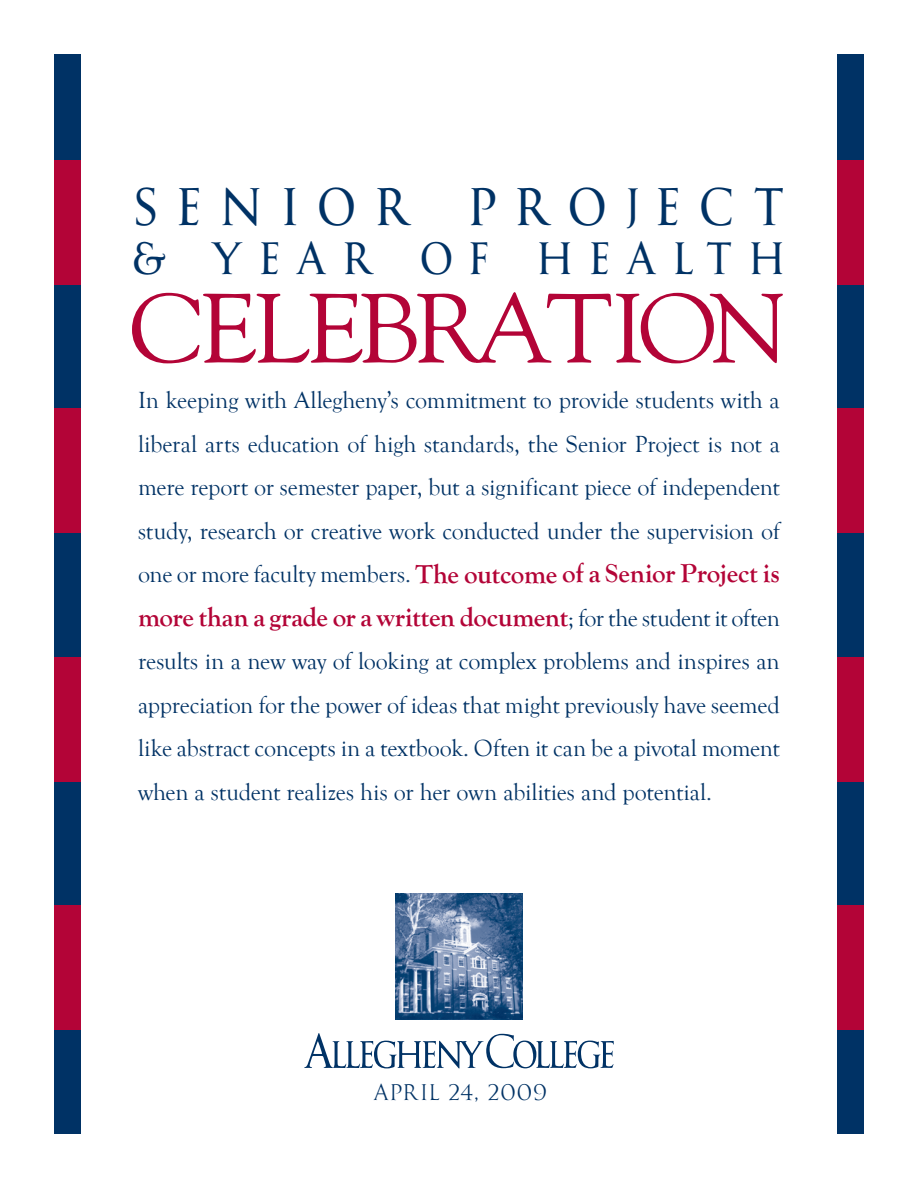
<style>
.page{position:relative;width:918px;height:1188px;background:#fff}
.page>*{position:absolute;margin:0;border:0;box-sizing:border-box;transform-origin:0 0}
._03_description{font:97.5px "Goudy";letter-spacing:-.045em;color:#b30437}
.t1{font:500 52.5px "Goudy Trajan";letter-spacing:.355em;color:#003265;scale:.95 1}
.t2{font:500 45px "Goudy Trajan";letter-spacing:.37em;color:#003265;scale:.95 1}
.INTRO{font:700 27px/43.5px "Goudy Old Style T";letter-spacing:-.01em;color:#b30437}
.INTRO-2{font:24px/43.5px "Goudy Old Style T";letter-spacing:-.01em;color:#003265;text-align:justify}
._03_description-2{font:22.5px "Goudy Trajan";letter-spacing:.03em;color:#003265}
.s1{font-size:45px}
.s2{font-weight:400;font-size:24px;color:#003265}
</style>
<div class="page">
<div style="left:54px;top:54px;width:27px;height:1080px;background:#003265"></div>
<div style="left:54px;top:160px;width:27px;height:125px;background:#b30437"></div>
<div style="left:54px;top:409px;width:27px;height:124px;background:#b30437"></div>
<div style="left:54px;top:657px;width:27px;height:125px;background:#b30437"></div>
<img style="left:396px;top:893px;width:126px;height:127px">
<svg style="left:304px;top:1033px;width:310px;height:36px"></svg>
<div style="left:54px;top:906px;width:27px;height:124px;background:#b30437"></div>
<div style="left:837px;top:54px;width:27px;height:1080px;background:#003265"></div>
<div style="left:837px;top:160px;width:27px;height:125px;background:#b30437"></div>
<div style="left:837px;top:409px;width:27px;height:124px;background:#b30437"></div>
<div style="left:837px;top:657px;width:27px;height:125px;background:#b30437"></div>
<div style="left:837px;top:906px;width:27px;height:124px;background:#b30437"></div>
<p class="t1" style="left:134px;top:178px;width:686px">SENIOR PRO<span class="s1">J</span>ECT</p>
<p class="t2" style="left:133px;top:234px;width:689px">&amp; YEAR OF HEALTH</p>
<p class="_03_description" style="left:130px;top:268px;width:660px">CELEBRATION</p>
<p class="INTRO-2" style="left:138px;top:379px;width:643px">In keeping with Allegheny’s commitment to provide students with a liberal arts education of high standards, the Senior Project is not a mere report or semester paper, but a significant piece of independent study, research or creative work conducted under the supervision of</p>
<p class="INTRO" style="left:138px;top:552px;width:643px"><span class="s2">one or more faculty members.</span> The outcome of a Senior Project is more than a grade or a written document<span class="s2">; for the student it often</span></p>
<p class="INTRO-2" style="left:138px;top:640px;width:643px">results in a new way of looking at complex problems and inspires an appreciation for the power of ideas that might previously have seemed like abstract concepts in a textbook. Often it can be a pivotal moment when a student realizes his or her own abilities and potential.</p>
<p class="_03_description-2" style="left:374px;top:1080px;width:174px">April 24, 2009</p>
</div>
